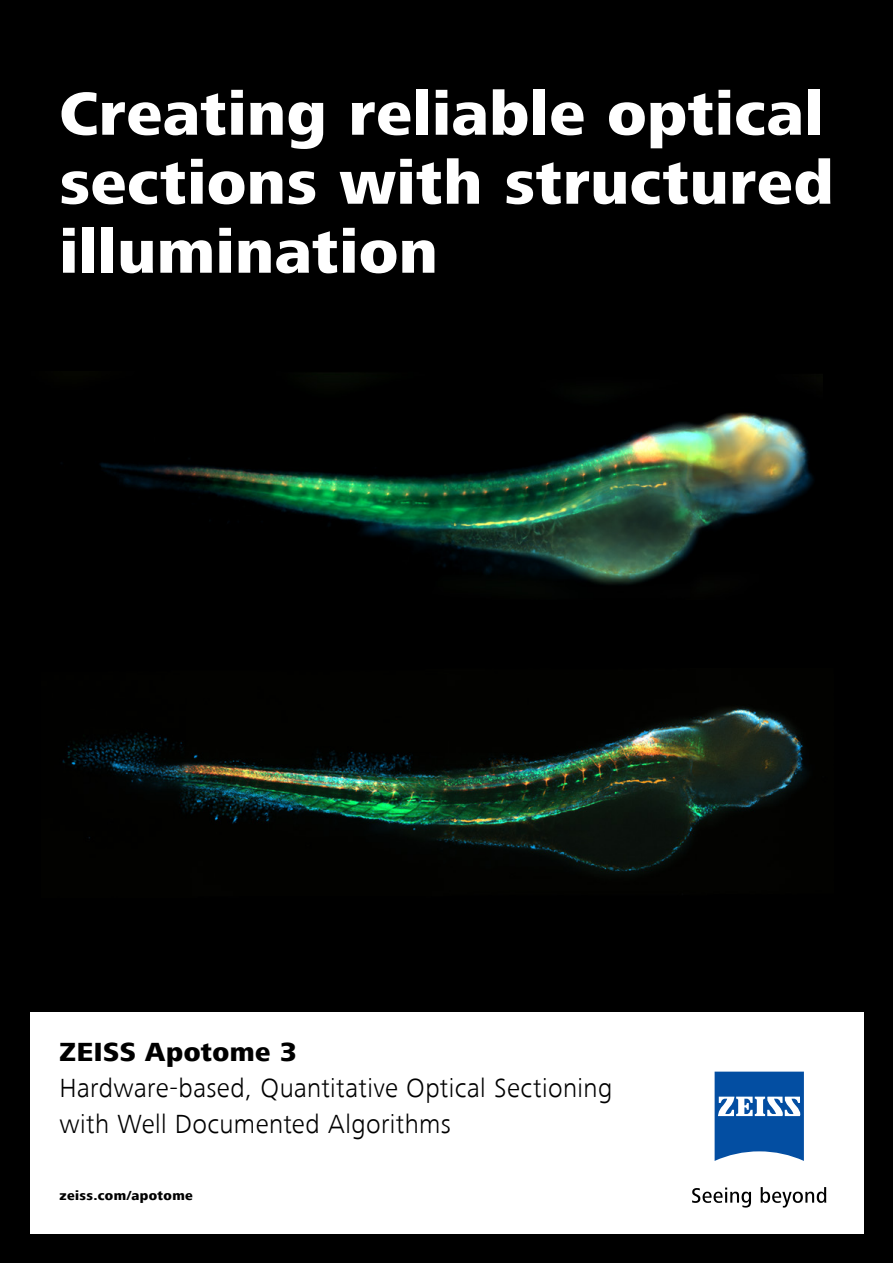
<style>
.page{position:relative;width:893px;height:1263px;background:#000}
.page>*{position:absolute;margin:0;border:0;box-sizing:border-box;transform-origin:0 0}
.t1{font:800 63px/69px "ZEISS Frutiger Next W1 G";letter-spacing:.01em;color:#fff}
.t2{font:300 27px/36px "ZEISS Frutiger Next W1 G";letter-spacing:.015em;color:#000}
.t3{font:800 27px "ZEISS Frutiger Next W1 G";letter-spacing:.02em;color:#000}
.t4{font:800 13.5px "ZEISS Frutiger Next W1 G";letter-spacing:.03em;color:#000}
</style>
<div class="page">
<div style="left:30px;top:1012px;width:833px;height:221px;background:#fff"></div>
<svg style="left:715px;top:1071px;width:89px;height:90px"></svg>
<svg style="left:692px;top:1187px;width:59px;height:20px"></svg>
<svg style="left:761px;top:1187px;width:65px;height:20px"></svg>
<img style="left:100px;top:373px;width:714px;height:212px">
<img style="left:62px;top:706px;width:744px;height:169px">
<h1 class="t1" style="left:60px;top:81px;width:775px">Creating reliable optical sections with structured illumination</h1>
<p class="t3" style="left:60px;top:1037px;width:239px">ZEISS Apotome 3</p>
<p class="t2" style="left:60px;top:1070px;width:554px">Hardware-based, Quantitative Optical Sectioning with Well Documented Algorithms</p>
<p class="t4" style="left:60px;top:1188px;width:135px">zeiss.com/apotome</p>
</div>
